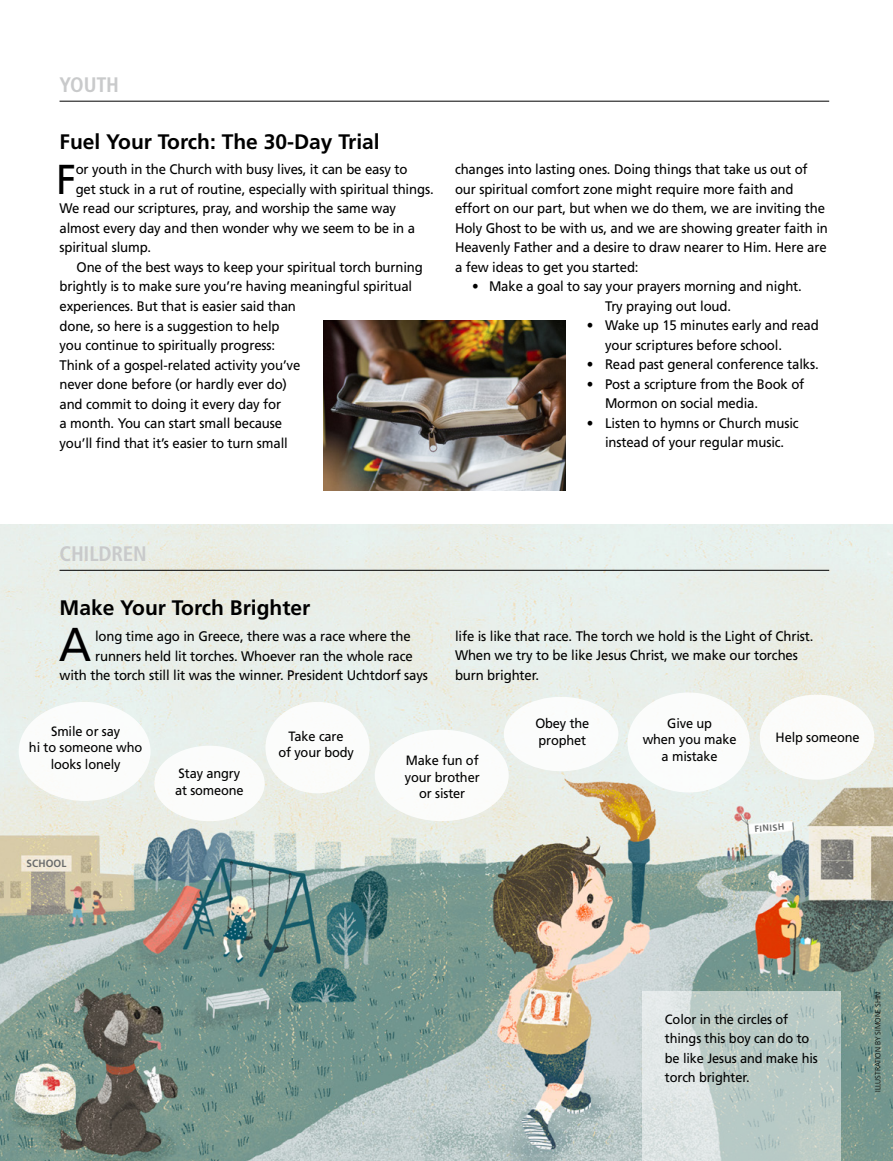
<style>
.page{position:relative;width:893px;height:1161px;background:#fff}
.page>*{position:absolute;margin:0;border:0;box-sizing:border-box;transform-origin:0 0}
.SUBARTchild_para_fir{font:47.4px "Frutigerlds Lat";color:#000;scale:.95 1}
.SUBARTyouth_para_fir{font:41.85px "Frutigerlds Lat";color:#000;scale:.95 1}
.SUBARTchildandyouth{font:700 21px "Frutigerlds Lat";color:#000}
.section_title_fpm{font:700 condensed 21px "Frutigerlds Lat";letter-spacing:-.01em;color:#c9cacb}
.SUBARTyouth_para{font:13.8px/19.5px "Frutigerlds Lat";letter-spacing:-.01em;color:#000;scale:.95 1}
.SUBARTchild_para_fir-2{font:13.8px/19.5px "Frutigerlds Lat";letter-spacing:-.01em;color:#000;scale:.95 1}
.SUBARTyouthLISTbulle{font:13.8px/19.5px "Frutigerlds Lat";letter-spacing:-.01em;color:#000;scale:.95 1}
.SUBARTyouth_para_fir-2{font:13.8px "Frutigerlds Lat";letter-spacing:-.01em;color:#000;scale:.95 1}
.SUBARTchild_para{font:13.5px/16.5px "Frutigerlds Lat";letter-spacing:-.01em;color:#000;text-align:center;scale:.95 1}
.t1{font:700 10.5px "Frutigerlds Lat";letter-spacing:.01em;color:#6a6c6c;scale:.95 1}
.FIGimg_para_first{font:700 9px "Frutigerlds Lat";color:#6a6c6c}
.FIGimg-CRDT_para{font:300 7.5px "Frutigerlds Lat";letter-spacing:-.01em;color:#000}
</style>
<div class="page">
<img style="left:323px;top:320px;width:243px;height:171px">
<img style="left:0;top:524px;width:893px;height:637px">
<div style="left:19px;top:702px;width:132px;height:99px;background:#fff;border-radius:50%"></div>
<div style="left:375px;top:730px;width:134px;height:91px;background:#fff;border-radius:50%"></div>
<div style="left:154px;top:746px;width:111px;height:75px;background:#fff;border-radius:50%"></div>
<div style="left:760px;top:695px;width:114px;height:85px;background:#fff;border-radius:50%"></div>
<div style="left:504px;top:697px;width:114px;height:74px;background:#fff;border-radius:50%"></div>
<div style="left:265px;top:702px;width:105px;height:91px;background:#fff;border-radius:50%"></div>
<div style="left:627px;top:692px;width:123px;height:100px;background:#fff;border-radius:50%"></div>
<svg style="left:642px;top:991px;width:199px;height:170px;background:#c5d3cf"></svg>
<hr style="left:60px;top:101px;width:769px;height:1px;background:#000">
<hr style="left:60px;top:570px;width:769px;height:1px;background:#000">
<p class="section_title_fpm" style="left:60px;top:69px;width:61px">YOUTH</p>
<p class="SUBARTchildandyouth" style="left:60px;top:125px;width:322px">Fuel Your Torch: The 30-Day Trial</p>
<p class="SUBARTyouth_para_fir" style="left:56px;top:148px;width:22px">F</p>
<p class="SUBARTyouth_para_fir-2" style="left:76px;top:159px;width:351px">or youth in the Church with busy lives, it can be easy to</p>
<p class="SUBARTyouth_para_fir-2" style="left:76px;top:179px;width:378px">get stuck in a rut of routine, especially with spiritual things.</p>
<p class="SUBARTyouth_para_fir-2" style="left:60px;top:198px;width:356px">We read our scriptures, pray, and worship the same way</p>
<p class="SUBARTyouth_para_fir-2" style="left:60px;top:218px;width:376px">almost every day and then wonder why we seem to be in a</p>
<p class="SUBARTyouth_para_fir-2" style="left:60px;top:237px;width:98px">spiritual slump.</p>
<p class="SUBARTyouth_para" style="left:60px;top:257px;width:384px;text-indent:17px">One of the best ways to keep your spiritual torch burning brightly is to make sure you’re having meaningful spiritual experiences. But that is easier said than<br>done, so here is a suggestion to help<br>you continue to spiritually progress:<br>Think of a gospel-related activity you’ve<br>never done before (or hardly ever do)<br>and commit to doing it every day for<br>a month. You can start small because<br>you’ll find that it’s easier to turn small</p>
<p class="SUBARTyouth_para" style="left:455px;top:159px;width:394px">changes into lasting ones. Doing things that take us out of our spiritual comfort zone might require more faith and effort on our part, but when we do them, we are inviting the Holy Ghost to be with us, and we are showing greater faith in Heavenly Father and a desire to draw nearer to Him. Here are a few ideas to get you started:</p>
<p class="SUBARTyouthLISTbulle" style="left:605px;top:276px;width:209px;text-indent:-133px">• Make a goal to say your prayers morning and night.<br>Try praying out loud.</p>
<p class="SUBARTyouthLISTbulle" style="left:605px;top:315px;width:227px;text-indent:-18px">• Wake up 15 minutes early and read your scriptures before school.</p>
<p class="SUBARTyouthLISTbulle" style="left:587px;top:354px;width:246px">• Read past general conference talks.</p>
<p class="SUBARTyouthLISTbulle" style="left:605px;top:374px;width:211px;text-indent:-18px">• Post a scripture from the Book of<br>Mormon on social media.</p>
<p class="SUBARTyouthLISTbulle" style="left:587px;top:413px;width:225px;text-align:center">• Listen to hymns or Church music instead of your regular music.</p>
<p class="section_title_fpm" style="left:60px;top:538px;width:89px">CHILDREN</p>
<p class="SUBARTchildandyouth" style="left:60px;top:592px;width:252px">Make Your Torch Brighter</p>
<p class="SUBARTchild_para_fir" style="left:59px;top:608px;width:36px">A</p>
<p class="SUBARTchild_para_fir-2" style="left:95px;top:626px;width:334px">long time ago in Greece, there was a race where the</p>
<p class="SUBARTchild_para_fir-2" style="left:95px;top:646px;width:336px">runners held lit torches. Whoever ran the whole race</p>
<p class="SUBARTchild_para_fir-2" style="left:60px;top:665px;width:389px">with the torch still lit was the winner. President Uchtdorf says</p>
<p class="SUBARTchild_para_fir-2" style="left:455px;top:626px;width:379px">life is like that race. The torch we hold is the Light of Christ.<br>When we try to be like Jesus Christ, we make our torches burn brighter.</p>
<p class="SUBARTchild_para" style="left:29px;top:722px;width:121px">Smile or say<br>hi to someone who looks lonely</p>
<p class="t1" style="left:27px;top:855px;width:43px">SCHOOL</p>
<p class="SUBARTchild_para" style="left:175px;top:765px;width:74px;text-align:left">Stay angry at someone</p>
<p class="SUBARTchild_para" style="left:278px;top:727px;width:81px">Take care<br>of your body</p>
<p class="SUBARTchild_para" style="left:405px;top:752px;width:80px">Make fun of your brother or sister</p>
<p class="SUBARTchild_para" style="left:535px;top:715px;width:58px;text-align:left">Obey the prophet</p>
<p class="SUBARTchild_para" style="left:643px;top:714px;width:100px">Give up<br>when you make a mistake</p>
<p class="SUBARTchild_para" style="left:776px;top:729px;width:90px">Help someone</p>
<p class="FIGimg_para_first" style="left:754px;top:822px;width:31px;rotate:-5deg">FINISH</p>
<p class="SUBARTchild_para" style="left:665px;top:1009px;width:162px;line-height:19.5px;text-align:left">Color in the circles of things this boy can do to be like Jesus and make his torch brighter.</p>
<p class="FIGimg-CRDT_para" style="left:872px;top:1092px;width:102px;rotate:-90deg">ILLUSTRATION BY SIMONE SHIN</p>
</div>
